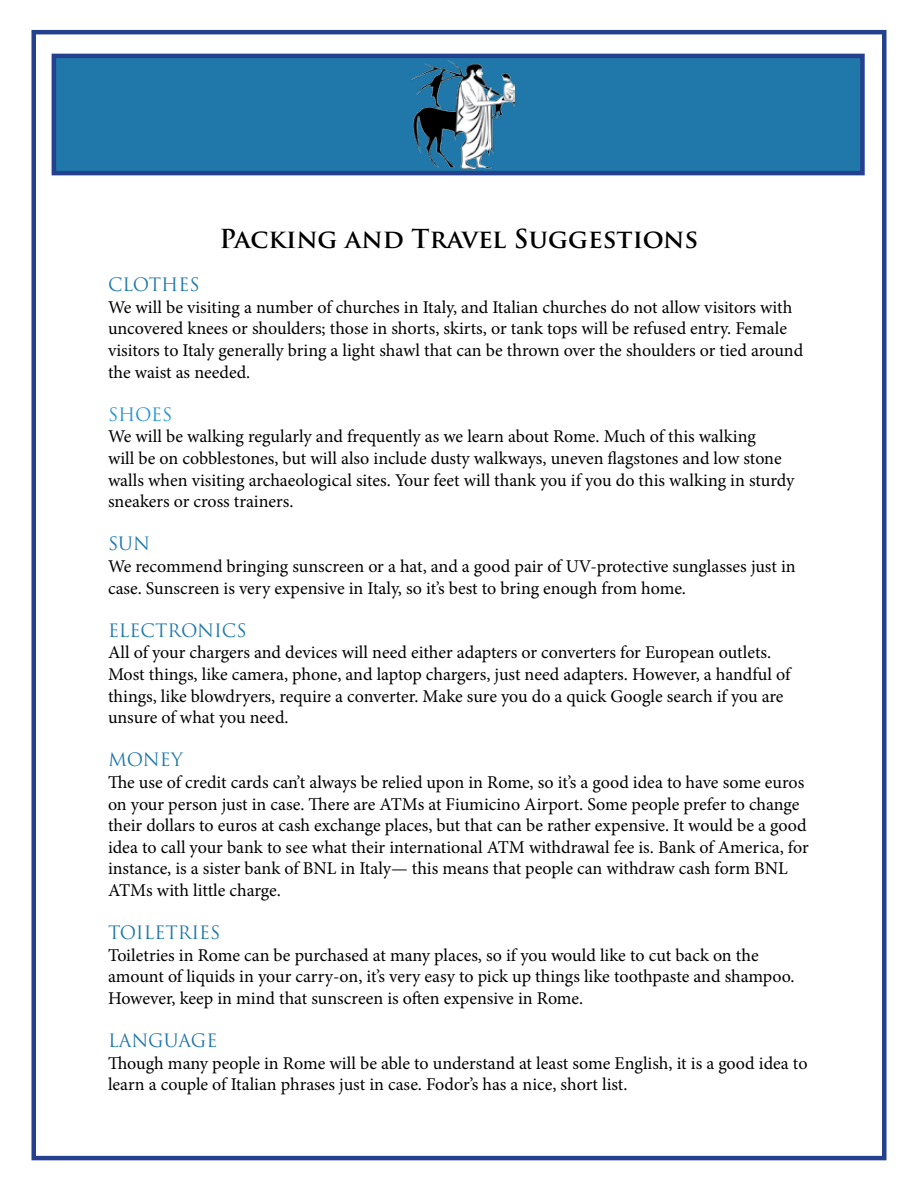
<style>
.page{position:relative;width:918px;height:1188px;background:#fff}
.page>*{position:absolute;margin:0;border:0;box-sizing:border-box;transform-origin:0 0}
.t1{font:700 25.5px "Trajan Pro";color:#000}
.t2{font:18px/21.6px "Minion Pro";letter-spacing:-.005em;color:#000}
.t3{font:18px "Trajan Pro";color:#1f78a9}
.t4{font:18px "Trajan Pro";letter-spacing:-.015em;color:#2696d3}
</style>
<div class="page">
<div style="left:32px;top:30px;width:854px;height:1130px;border:4px solid #25408f"></div>
<div style="left:52px;top:54px;width:813px;height:121px;background:#1f78a9;border:4px solid #25408f"></div>
<img style="left:412px;top:60px;width:103px;height:109px">
<h1 class="t1" style="left:220px;top:223px;width:480px">Packing and Travel Suggestions</h1>
<p class="t3" style="left:108px;top:273px;width:93px">CLOTHES</p>
<p class="t2" style="left:108px;top:296px;width:697px">We will be visiting a number of churches in Italy, and Italian churches do not allow visitors with uncovered knees or shoulders; those in shorts, skirts, or tank tops will be refused entry. Female visitors to Italy generally bring a light shawl that can be thrown over the shoulders or tied around the waist as needed.</p>
<p class="t4" style="left:108px;top:403px;width:66px">SHOES</p>
<p class="t2" style="left:108px;top:426px;width:688px">We will be walking regularly and frequently as we learn about Rome. Much of this walking<br>will be on cobblestones, but will also include dusty walkways, uneven flagstones and low stone walls when visiting archaeological sites. Your feet will thank you if you do this walking in sturdy sneakers or cross trainers.</p>
<p class="t3" style="left:108px;top:532px;width:44px">SUN</p>
<p class="t2" style="left:108px;top:555px;width:689px">We recommend bringing sunscreen or a hat, and a good pair of UV-protective sunglasses just in case. Sunscreen is very expensive in Italy, so it’s best to bring enough from home.</p>
<p class="t3" style="left:108px;top:619px;width:140px">ELECTRONICS</p>
<p class="t2" style="left:108px;top:642px;width:684px">All of your chargers and devices will need either adapters or converters for European outlets.<br>Most things, like camera, phone, and laptop chargers, just need adapters. However, a handful of things, like blowdryers, require a converter. Make sure you do a quick Google search if you are unsure of what you need.</p>
<p class="t3" style="left:108px;top:748px;width:77px">MONEY</p>
<p class="t2" style="left:108px;top:771px;width:702px">The use of credit cards can’t always be relied upon in Rome, so it’s a good idea to have some euros on your person just in case. There are ATMs at Fiumicino Airport. Some people prefer to change their dollars to euros at cash exchange places, but that can be rather expensive. It would be a good idea to call your bank to see what their international ATM withdrawal fee is. Bank of America, for instance, is a sister bank of BNL in Italy— this means that people can withdraw cash form BNL ATMs with little charge.</p>
<p class="t3" style="left:108px;top:921px;width:114px">TOILETRIES</p>
<p class="t2" style="left:108px;top:944px;width:688px">Toiletries in Rome can be purchased at many places, so if you would like to cut back on the amount of liquids in your carry-on, it’s very easy to pick up things like toothpaste and shampoo.<br>However, keep in mind that sunscreen is often expensive in Rome.</p>
<p class="t3" style="left:108px;top:1029px;width:111px">LANGUAGE</p>
<p class="t2" style="left:108px;top:1052px;width:701px">Though many people in Rome will be able to understand at least some English, it is a good idea to learn a couple of Italian phrases just in case. Fodor’s has a nice, short list.</p>
</div>
